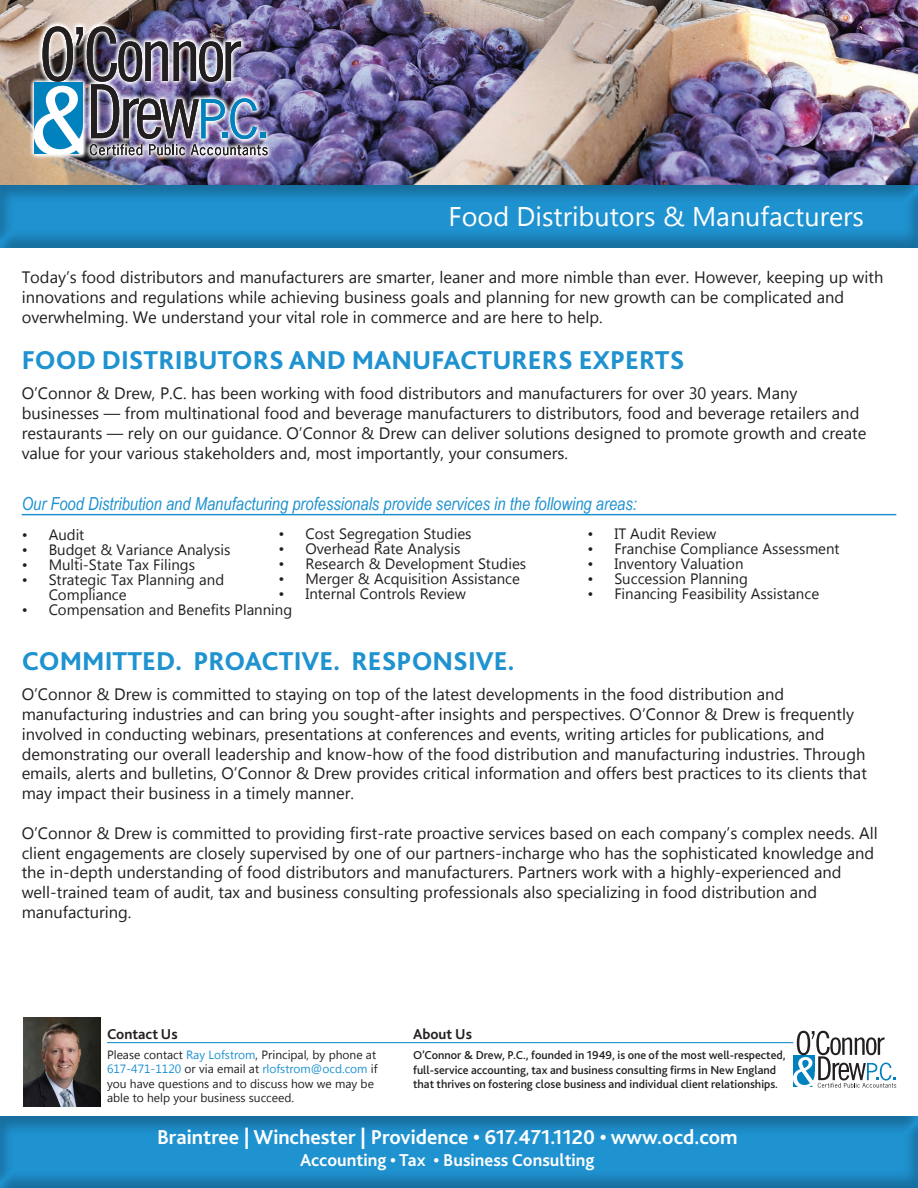
<style>
.page{position:relative;width:918px;height:1188px;background:#fff}
.page>*{position:absolute;margin:0;border:0;box-sizing:border-box;transform-origin:0 0}
.t1{font:800 27px "Bliss 2";color:#1f92d0}
.t2{font:27px "Microsoft New Tai Lue";color:#fff}
.t3{font:700 21px "Bliss 2";color:#fff}
.t4{font:italic 18px "Arial Narrow";color:#1f92d0}
.t5{font:700 18px "Bliss 2";color:#fff}
.t6{font:16.5px/19.8px "Microsoft New Tai Lue";color:#231f20}
.t7{font:15px/15px "Microsoft New Tai Lue";color:#231f20}
.t8{font:700 15px "Bliss 2";color:#231f20}
.t9{font:500 12px/14.4px "Bliss 2";color:#231f20}
.t10{font:12px/14.4px "Microsoft New Tai Lue";color:#231f20}
.s1{color:#1f92d0}
</style>
<div class="page">
<div style="left:0;top:183px;width:918px;height:65px;background:#231f20;opacity:.29"></div>
<img style="left:0;top:0;width:918px;height:185px">
<img style="left:30px;top:21px;width:243px;height:139px">
<img style="left:35px;top:26px;width:233px;height:129px">
<div style="left:0;top:1116px;width:918px;height:72px;background:#231f20;opacity:.29"></div>
<svg style="left:793px;top:1031px;width:103px;height:57px"></svg>
<img style="left:23px;top:1017px;width:77px;height:90px">
<hr style="left:107px;top:1042px;width:686px;height:1px;background:#1f92d0">
<hr style="left:22px;top:514px;width:874px;height:1px;background:#1f92d0">
<h1 class="t2" style="left:449px;top:201px;width:417px">Food Distributors &amp; Manufacturers</h1>
<p class="t6" style="left:22px;top:269px;width:863px">Today’s food distributors and manufacturers are smarter, leaner and more nimble than ever. However, keeping up with innovations and regulations while achieving business goals and planning for new growth can be complicated and overwhelming. We understand your vital role in commerce and are here to help.</p>
<h1 class="t1" style="left:22px;top:343px;width:664px">FOOD DISTRIBUTORS AND MANUFACTURERS EXPERTS</h1>
<p class="t6" style="left:22px;top:385px;width:846px">O’Connor &amp; Drew, P.C. has been working with food distributors and manufacturers for over 30 years. Many businesses — from multinational food and beverage manufacturers to distributors, food and beverage retailers and restaurants — rely on our guidance. O’Connor &amp; Drew can deliver solutions designed to promote growth and create value for your various stakeholders and, most importantly, your consumers.</p>
<p class="t4" style="left:22px;top:491px;width:617px">Our Food Distribution and Manufacturing professionals provide services in the following areas:</p>
<p class="t7" style="left:22px;top:529px;width:64px">• Audit</p>
<p class="t7" style="left:22px;top:544px;width:210px">• Budget &amp; Variance Analysis</p>
<p class="t7" style="left:22px;top:559px;width:175px">• Multi-State Tax Filings</p>
<p class="t7" style="left:49px;top:574px;width:177px;text-indent:-27px">• Strategic Tax Planning and<br>Compliance</p>
<p class="t7" style="left:22px;top:604px;width:272px">• Compensation and Benefits Planning</p>
<p class="t7" style="left:278px;top:527px;width:195px">• Cost Segregation Studies</p>
<p class="t7" style="left:278px;top:542px;width:184px">• Overhead Rate Analysis</p>
<p class="t7" style="left:278px;top:557px;width:249px">• Research &amp; Development Studies</p>
<p class="t7" style="left:278px;top:572px;width:243px">• Merger &amp; Acquisition Assistance</p>
<p class="t7" style="left:278px;top:587px;width:189px">• Internal Controls Review</p>
<p class="t7" style="left:587px;top:527px;width:131px">• IT Audit Review</p>
<p class="t7" style="left:587px;top:542px;width:254px">• Franchise Compliance Assessment</p>
<p class="t7" style="left:587px;top:557px;width:158px">• Inventory Valuation</p>
<p class="t7" style="left:587px;top:572px;width:162px">• Succession Planning</p>
<p class="t7" style="left:587px;top:587px;width:233px">• Financing Feasibility Assistance</p>
<h1 class="t1" style="left:22px;top:644px;width:494px">COMMITTED. PROACTIVE. RESPONSIVE.</h1>
<p class="t6" style="left:22px;top:686px;width:847px">O’Connor &amp; Drew is committed to staying on top of the latest developments in the food distribution and manufacturing industries and can bring you sought-after insights and perspectives. O’Connor &amp; Drew is frequently involved in conducting webinars, presentations at conferences and events, writing articles for publications, and demonstrating our overall leadership and know-how of the food distribution and manufacturing industries. Through emails, alerts and bulletins, O’Connor &amp; Drew provides critical information and offers best practices to its clients that may impact their business in a timely manner.</p>
<p class="t6" style="left:22px;top:824px;width:858px">O’Connor &amp; Drew is committed to providing first-rate proactive services based on each company’s complex needs. All client engagements are closely supervised by one of our partners-incharge who has the sophisticated knowledge and the in-depth understanding of food distributors and manufacturers. Partners work with a highly-experienced and well-trained team of audit, tax and business consulting professionals also specializing in food distribution and manufacturing.</p>
<p class="t8" style="left:107px;top:1024px;width:72px">Contact Us</p>
<p class="t8" style="left:413px;top:1024px;width:60px">About Us</p>
<p class="t10" style="left:107px;top:1049px;width:272px">Please contact <span class="s1">Ray Lofstrom</span>, Principal, by phone at <span class="s1">617-471-1120</span> or via email at <span class="s1">rlofstrom@ocd.com</span> if you have questions and to discuss how we may be able to help your business succeed.</p>
<p class="t9" style="left:413px;top:1048px;width:374px">O’Connor &amp; Drew, P.C., founded in 1949, is one of the most well-respected, full-service accounting, tax and business consulting firms in New England that thrives on fostering close business and individual client relationships.</p>
<p class="t3" style="left:157px;top:1124px;width:582px">Braintree | Winchester | Providence • 617.471.1120 • www.ocd.com</p>
<p class="t5" style="left:300px;top:1149px;width:296px">Accounting • Tax • Business Consulting</p>
</div>
